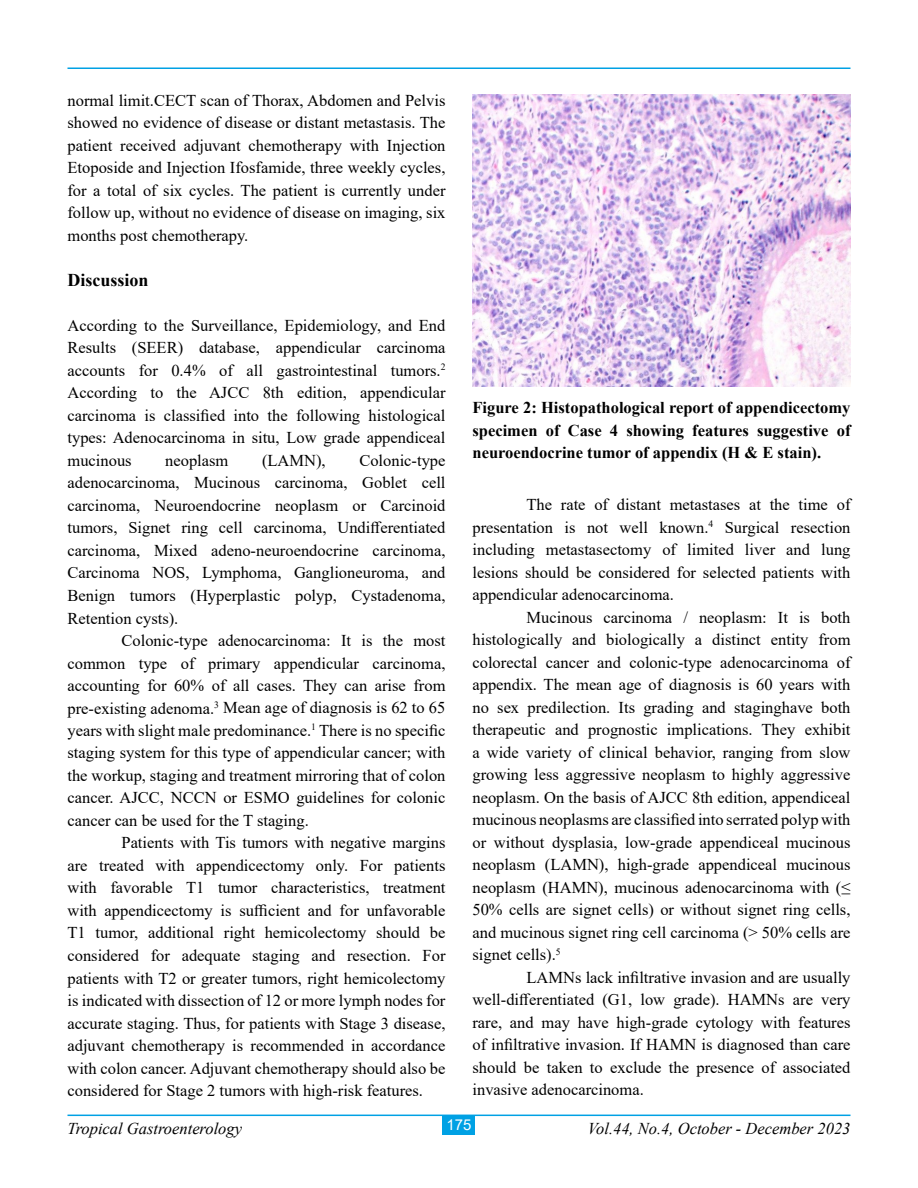
<style>
.page{position:relative;width:918px;height:1188px;background:#fff}
.page>*{position:absolute;margin:0;border:0;box-sizing:border-box;transform-origin:0 0}
.t1{font:700 18px "Times New Roman";color:#000}
.t2{font:16.5px/22.5px "Times New Roman";color:#000;text-align:justify}
.t3{font:700 16.5px/22.5px "Times New Roman";color:#000;text-align:justify}
.t4{font:italic 16.5px "Times New Roman";color:#000}
.t5{font:15px "Arial";color:#fff}
</style>
<div class="page">
<hr style="left:68px;top:68px;width:782px;height:1px;background:#00a1e4">
<hr style="left:68px;top:1115px;width:782px;height:1px;background:#00a1e4">
<div style="left:443px;top:1115px;width:32px;height:20px;background:#00a1e4"></div>
<img style="left:472px;top:94px;width:378px;height:292px">
<p class="t2" style="left:68px;top:89px;width:380px">normal limit.CECT scan of Thorax, Abdomen and Pelvis showed no evidence of disease or distant metastasis. The patient received adjuvant chemotherapy with Injection Etoposide and Injection Ifosfamide, three weekly cycles, for a total of six cycles. The patient is currently under follow up, without no evidence of disease on imaging, six months post chemotherapy.</p>
<p class="t1" style="left:68px;top:267px;width:83px">Discussion</p>
<p class="t2" style="left:67px;top:314px;width:380px">According to the Surveillance, Epidemiology, and End Results (SEER) database, appendicular carcinoma accounts for 0.4% of all gastrointestinal tumors.<sup>2<br></sup>According to the AJCC 8th edition, appendicular carcinoma is classified into the following histological types: Adenocarcinoma in situ, Low grade appendiceal mucinous</p>
<p class="t2" style="left:68px;top:449px;width:380px;text-indent:292px">Colonic-type adenocarcinoma, Mucinous carcinoma, Goblet cell carcinoma, Neuroendocrine neoplasm or Carcinoid tumors, Signet ring cell carcinoma, Undifferentiated carcinoma, Mixed adeno-neuroendocrine carcinoma, Carcinoma NOS, Lymphoma, Ganglioneuroma, and Benign tumors (Hyperplastic polyp, Cystadenoma, Retention cysts).</p>
<p class="t2" style="left:67px;top:629px;width:380px;text-indent:54px">Colonic-type adenocarcinoma: It is the most common type of primary appendicular carcinoma, accounting for 60% of all cases. They can arise from pre-existing adenoma.<sup>3</sup> Mean age of diagnosis is 62 to 65 years with slight male predominance.<sup>1</sup> There is no specific staging system for this type of appendicular cancer; with the workup, staging and treatment mirroring that of colon cancer. AJCC, NCCN or ESMO guidelines for colonic cancer can be used for the T staging.</p>
<p class="t2" style="left:67px;top:831px;width:380px;text-indent:54px">Patients with Tis tumors with negative margins are treated with appendicectomy only. For patients with favorable T1 tumor characteristics, treatment with appendicectomy is sufficient and for unfavorable T1 tumor, additional right hemicolectomy should be considered for adequate staging and resection. For patients with T2 or greater tumors, right hemicolectomy is indicated with dissection of 12 or more lymph nodes for accurate staging. Thus, for patients with Stage 3 disease, adjuvant chemotherapy is recommended in accordance with colon cancer. Adjuvant chemotherapy should also be considered for Stage 2 tumors with high-risk features.</p>
<p class="t2" style="left:165px;top:449px;width:65px">neoplasm</p>
<p class="t2" style="left:262px;top:449px;width:65px">(LAMN),</p>
<p class="t3" style="left:472px;top:396px;width:380px">Figure 2: Histopathological report of appendicectomy specimen of Case 4 showing features suggestive of neuroendocrine tumor of appendix (H &amp; E stain).</p>
<p class="t2" style="left:472px;top:493px;width:380px;text-indent:54px">The rate of distant metastases at the time of presentation is not well known.<sup>4</sup> Surgical resection including metastasectomy of limited liver and lung lesions should be considered for selected patients with appendicular adenocarcinoma.</p>
<p class="t2" style="left:472px;top:606px;width:380px;text-indent:54px">Mucinous carcinoma / neoplasm: It is both histologically and biologically a distinct entity from colorectal cancer and colonic-type adenocarcinoma of appendix. The mean age of diagnosis is 60 years with no sex predilection. Its grading and staginghave both therapeutic and prognostic implications. They exhibit a wide variety of clinical behavior, ranging from slow growing less aggressive neoplasm to highly aggressive neoplasm. On the basis of AJCC 8th edition, appendiceal mucinous neoplasms are classified into serrated polyp with or without dysplasia, low-grade appendiceal mucinous neoplasm (LAMN), high-grade appendiceal mucinous neoplasm (HAMN), mucinous adenocarcinoma with (≤ 50% cells are signet cells) or without signet ring cells, and mucinous signet ring cell carcinoma (&gt; 50% cells are signet cells).<sup>5</sup></p>
<p class="t2" style="left:472px;top:965px;width:380px;text-indent:54px">LAMNs lack infiltrative invasion and are usually well-differentiated (G1, low grade). HAMNs are very rare, and may have high-grade cytology with features of infiltrative invasion. If HAMN is diagnosed than care should be taken to exclude the presence of associated invasive adenocarcinoma.</p>
<p class="t5" style="left:446px;top:1114px;width:27px">175</p>
<p class="t4" style="left:67px;top:1118px;width:176px">Tropical Gastroenterology</p>
<p class="t4" style="left:588px;top:1118px;width:264px">Vol.44, No.4, October - December 2023</p>
</div>
